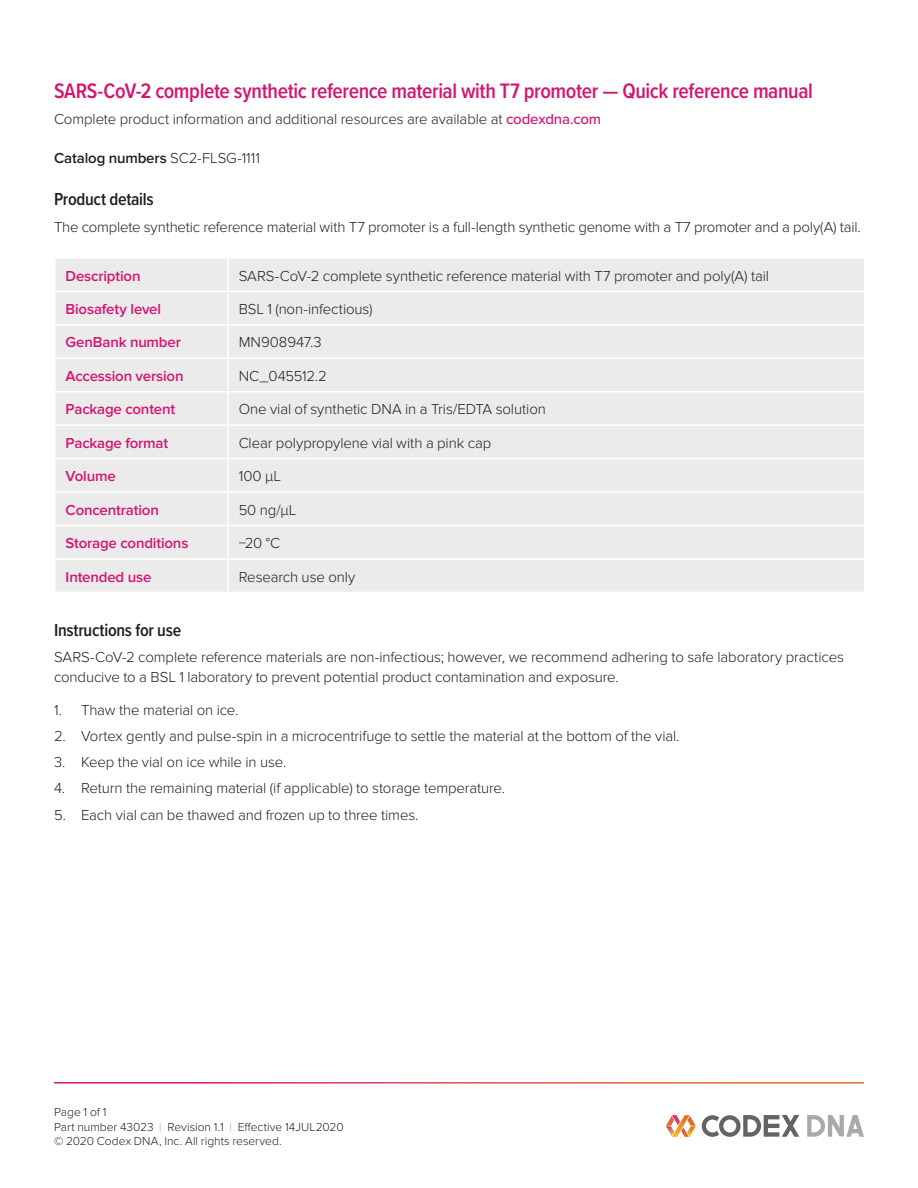
<style>
.page{position:relative;width:918px;height:1188px;background:#fff}
.page>*{position:absolute;margin:0;border:0;box-sizing:border-box;transform-origin:0 0}
.t1{font:600 21.75px "Proxima Nova Cond";letter-spacing:-.02em;color:#d41572}
.t2{font:600 18px "Proxima Nova Cond";letter-spacing:-.015em;color:#1f2020}
.body{font:300 15px/19.5px "Proxima Nova";letter-spacing:-.01em;color:#231f20}
.body-2{font:600 15px "Proxima Nova";letter-spacing:-.01em;color:#d41572}
.body-3{font:600 15px "Proxima Nova";letter-spacing:-.01em;color:#231f20}
.t3{font:300 12px/14.4px "Proxima Nova";color:#1f2020}
.s1{font-weight:500;color:#d41572}
.s2{font-weight:300}
.s3{font-family:"Proxima Nova T";font-weight:100;color:#818180}
</style>
<div class="page">
<svg style="left:702px;top:1115px;width:97px;height:22px"></svg>
<svg style="left:807px;top:1115px;width:57px;height:22px"></svg>
<svg style="left:666px;top:1115px;width:30px;height:22px"></svg>
<div style="left:56px;top:259px;width:808px;height:333px;background:#ebebeb"></div>
<hr style="left:227px;top:259px;width:2px;height:32px;background:#fff">
<hr style="left:54px;top:291px;width:174px;height:1px;background:#fff">
<hr style="left:228px;top:291px;width:637px;height:1px;background:#fff">
<hr style="left:227px;top:292px;width:2px;height:32px;background:#fff">
<hr style="left:54px;top:324px;width:174px;height:2px;background:#fff">
<hr style="left:228px;top:324px;width:637px;height:2px;background:#fff">
<hr style="left:227px;top:326px;width:2px;height:32px;background:#fff">
<hr style="left:54px;top:358px;width:174px;height:1px;background:#fff">
<hr style="left:228px;top:358px;width:637px;height:1px;background:#fff">
<hr style="left:227px;top:359px;width:2px;height:32px;background:#fff">
<hr style="left:54px;top:391px;width:174px;height:1px;background:#fff">
<hr style="left:228px;top:391px;width:637px;height:1px;background:#fff">
<hr style="left:227px;top:392px;width:2px;height:32px;background:#fff">
<hr style="left:54px;top:424px;width:174px;height:2px;background:#fff">
<hr style="left:228px;top:424px;width:637px;height:2px;background:#fff">
<hr style="left:227px;top:426px;width:2px;height:32px;background:#fff">
<hr style="left:54px;top:458px;width:174px;height:1px;background:#fff">
<hr style="left:228px;top:458px;width:637px;height:1px;background:#fff">
<hr style="left:227px;top:459px;width:2px;height:32px;background:#fff">
<hr style="left:54px;top:491px;width:174px;height:2px;background:#fff">
<hr style="left:228px;top:491px;width:637px;height:2px;background:#fff">
<hr style="left:227px;top:493px;width:2px;height:32px;background:#fff">
<hr style="left:54px;top:525px;width:174px;height:1px;background:#fff">
<hr style="left:228px;top:525px;width:637px;height:1px;background:#fff">
<hr style="left:227px;top:526px;width:2px;height:32px;background:#fff">
<hr style="left:54px;top:558px;width:174px;height:2px;background:#fff">
<hr style="left:228px;top:558px;width:637px;height:2px;background:#fff">
<hr style="left:227px;top:560px;width:2px;height:32px;background:#fff">
<p class="t1" style="left:54px;top:75px;width:760px">SARS-CoV-2 complete synthetic reference material with T7 promoter — Quick reference manual</p>
<p class="body" style="left:54px;top:110px;width:549px">Complete product information and additional resources are available at <span class="s1">codexdna.com</span></p>
<p class="body-3" style="left:54px;top:150px;width:208px">Catalog numbers <span class="s2">SC2-FLSG-1111</span></p>
<p class="t2" style="left:54px;top:186px;width:101px">Product details</p>
<p class="body" style="left:54px;top:217px;width:808px">The complete synthetic reference material with T7 promoter is a full-length synthetic genome with a T7 promoter and a poly(A) tail.</p>
<p class="body-2" style="left:66px;top:267px;width:77px">Description</p>
<p class="body" style="left:239px;top:266px;width:532px">SARS-CoV-2 complete synthetic reference material with T7 promoter and poly(A) tail</p>
<p class="body-2" style="left:66px;top:300px;width:97px">Biosafety level</p>
<p class="body" style="left:239px;top:299px;width:135px">BSL 1 (non-infectious)</p>
<p class="body-2" style="left:66px;top:334px;width:117px">GenBank number</p>
<p class="body" style="left:239px;top:333px;width:85px">MN908947.3</p>
<p class="body-2" style="left:66px;top:367px;width:119px">Accession version</p>
<p class="body" style="left:239px;top:366px;width:90px">NC_045512.2</p>
<p class="body-2" style="left:66px;top:401px;width:111px">Package content</p>
<p class="body" style="left:239px;top:400px;width:309px">One vial of synthetic DNA in a Tris/EDTA solution</p>
<p class="body-2" style="left:66px;top:434px;width:104px">Package format</p>
<p class="body" style="left:239px;top:433px;width:254px">Clear polypropylene vial with a pink cap</p>
<p class="body-2" style="left:66px;top:468px;width:52px">Volume</p>
<p class="body" style="left:239px;top:467px;width:44px">100 µL</p>
<p class="body-2" style="left:66px;top:501px;width:95px">Concentration</p>
<p class="body" style="left:239px;top:500px;width:59px">50 ng/µL</p>
<p class="body-2" style="left:66px;top:535px;width:124px">Storage conditions</p>
<p class="body" style="left:239px;top:534px;width:43px">−20 °C</p>
<p class="body-2" style="left:66px;top:568px;width:87px">Intended use</p>
<p class="body" style="left:239px;top:567px;width:118px">Research use only</p>
<p class="t2" style="left:54px;top:617px;width:129px">Instructions for use</p>
<p class="body" style="left:54px;top:648px;width:791px">SARS-CoV-2 complete reference materials are non-infectious; however, we recommend adhering to safe laboratory practices conducive to a BSL 1 laboratory to prevent potential product contamination and exposure.</p>
<p class="body" style="left:54px;top:700px;width:186px">1. Thaw the material on ice.</p>
<p class="body" style="left:54px;top:726px;width:627px">2. Vortex gently and pulse-spin in a microcentrifuge to settle the material at the bottom of the vial.</p>
<p class="body" style="left:54px;top:753px;width:234px">3. Keep the vial on ice while in use.</p>
<p class="body" style="left:54px;top:779px;width:453px">4. Return the remaining material (if applicable) to storage temperature.</p>
<p class="body" style="left:54px;top:805px;width:366px">5. Each vial can be thawed and frozen up to three times.</p>
<p class="t3" style="left:54px;top:1105px;width:291px">Page 1 of 1<br>Part number 43023 <span class="s3">|</span> Revision 1.1 <span class="s3">|</span> Effective 14JUL2020 © 2020 Codex DNA, Inc. All rights reserved.</p>
</div>
